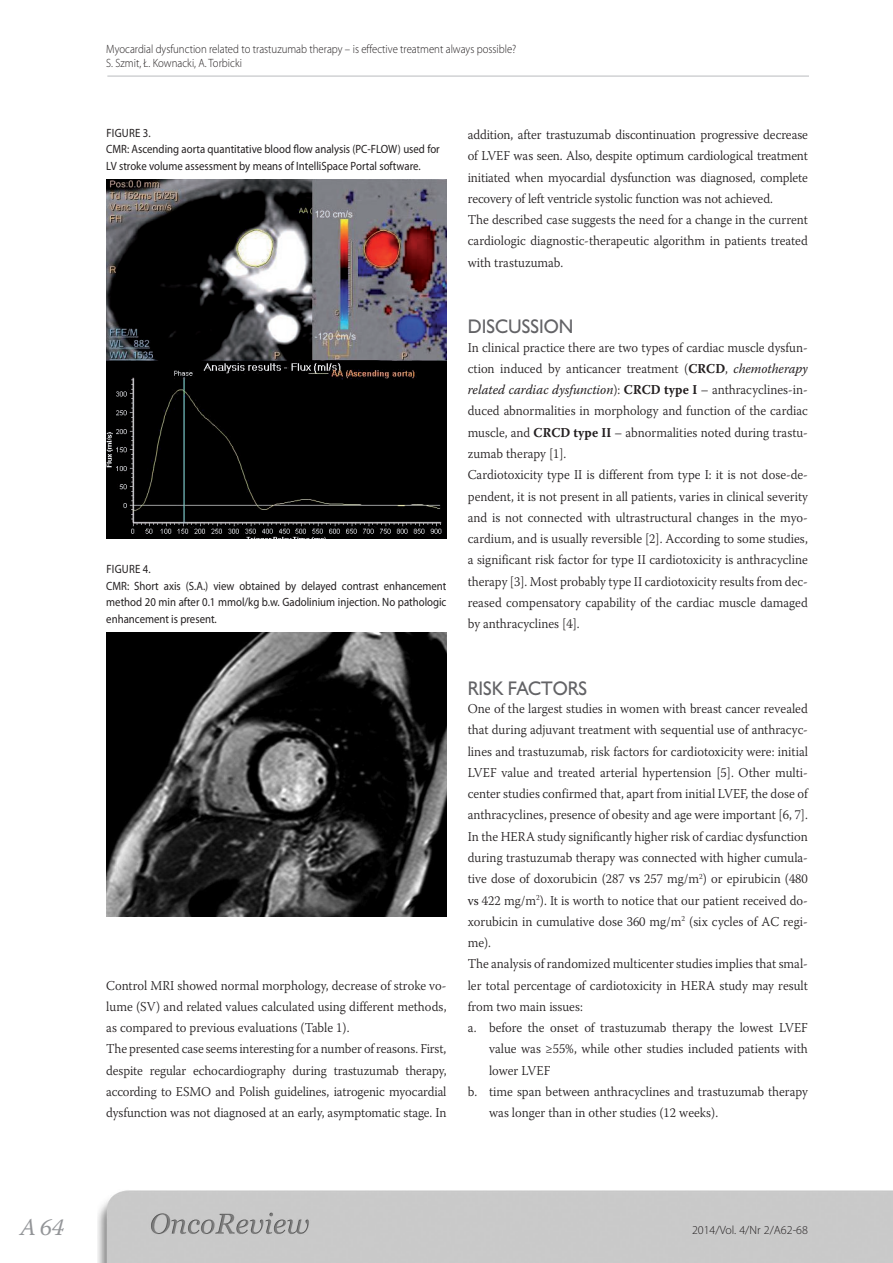
<style>
.page{position:relative;width:893px;height:1263px;background:#fff}
.page>*{position:absolute;margin:0;border:0;box-sizing:border-box;transform-origin:0 0}
.t1{font:italic 24px "Warnock Pro";color:#939598}
.t2{font:18px "Humanst 521 PL";color:#636366;scale:.95 1}
.t3{font:300 13.5px/21.3px "Warnock Pro";color:#231f20;scale:.95 1}
.t4{font:12px/16.5px "Myriad Pro";color:#231f20;scale:.9 1}
.t5{font:300 12px/13.5px "Myriad Pro";color:#231f20;scale:.9 1}
.t6{font:300 12px "Myriad Pro";color:#231f20}
.s1{font-weight:700}
.s2{font-weight:400;font-style:italic}
.s3{font-weight:400}
</style>
<div class="page">
<div style="left:98px;top:1190px;width:794px;height:73px;background:#c9c9c9"></div>
<hr style="left:107px;top:75px;width:702px;height:2px;background:#d1d2d4">
<img style="left:892px;top:1190px;width:1px;height:73px">
<img style="left:106px;top:180px;width:340px;height:359px">
<img style="left:106px;top:632px;width:340px;height:284px">
<h1 class="t1" style="left:20px;top:1212px;width:45px">A64</h1>
<p class="t5" style="left:106px;top:42px;width:457px">Myocardial dysfunction related to trastuzumab therapy – is effective treatment always possible?<br>S. Szmit, Ł. Kownacki, A. Torbicki</p>
<p class="t4" style="left:106px;top:124px;width:372px">Figure 3.<br>CMR: Ascending aorta quantitative blood flow analysis (PC-FLOW) used for<br>LV stroke volume assessment by means of I ntelliSpace Portal software.</p>
<p class="t4" style="left:106px;top:561px;width:379px">Figure 4.<br>CMR: Short axis (S.A.) view obtained by delayed contrast enhancement method 20 min after 0.1 mmol/kg b.w. Gadolinium injection. No pathologic enhancement is present.</p>
<p class="t3" style="left:106px;top:974px;width:360px">Control MRI showed normal morphology, decrease of stroke vo&shy;lume (SV) and related values calculated using different methods, as compared to previous evaluations (Table 1).<br>The presented case seems interesting for a number of reasons. First, despite regular echocardiography during trastuzumab therapy, according to ESMO and Polish guidelines, iatrogenic myocardial dysfunction was not diagnosed at an early, asymptomatic stage. In</p>
<p class="t3" style="left:468px;top:124px;width:360px">addition, after trastuzumab discontinuation progressive decrease of LVEF was seen. Also, despite optimum cardiological treatment initiated when myocardial dysfunction was diagnosed, complete recovery of left ventricle systolic function was not achieved.<br>The described case suggests the need for a change in the current cardiologic diagnostic-therapeutic algorithm in patients treated with trastuzumab.</p>
<h2 class="t2" style="left:468px;top:314px;width:113px">DISCUSSION</h2>
<p class="t3" style="left:468px;top:336px;width:360px">In clinical practice there are two types of cardiac muscle dysfun&shy;ction induced by anticancer treatment (<span class="s1">CRCD</span>, <span class="s2">chemotherapy related cardiac dysfunction</span>): <span class="s1">CRCD type I</span> – anthracyclines-in&shy;duced abnormalities in morphology and function of the cardiac muscle, and <span class="s1">CRCD type II</span> – abnormalities noted during trastu&shy;zumab therapy [1].<br>Cardiotoxicity type II is different from type I: it is not dose-de&shy;pendent, it is not present in all patients, varies in clinical severity and is not connected with ultrastructural changes in the myo&shy;cardium, and is usually reversible [2]. According to some studies, a significant risk factor for type II cardiotoxicity is anthracycline therapy [3]. Most probably type II cardiotoxicity results from dec&shy;reased compensatory capability of the cardiac muscle damaged by anthracyclines [4].</p>
<h2 class="t2" style="left:468px;top:676px;width:127px">RISK FACTORS</h2>
<p class="t3" style="left:468px;top:698px;width:360px">One of the largest studies in women with breast cancer revealed</p>
<p class="t3" style="left:468px;top:719px;width:360px">that during adjuvant treatment with sequential use of anthracyc-</p>
<p class="t3" style="left:468px;top:740px;width:360px">lines and trastuzumab, risk factors for cardiotoxicity were: initial</p>
<p class="t3" style="left:468px;top:762px;width:360px">LVEF value and treated arterial hypertension [5]. Other multi-</p>
<p class="t3" style="left:468px;top:783px;width:360px">center studies confirmed that, apart from initial LVEF, the dose of</p>
<p class="t3" style="left:468px;top:804px;width:360px">anthracyclines, presence of obesity and age were important [6, 7].</p>
<p class="t3" style="left:468px;top:825px;width:360px">In the HERA study significantly higher risk of cardiac dysfunction</p>
<p class="t3" style="left:468px;top:847px;width:360px">during trastuzumab therapy was connected with higher cumula-</p>
<p class="t3" style="left:468px;top:868px;width:360px">tive dose of doxorubicin (287 <span class="s3">vs</span> 257 mg/m<sup>2</sup>) or epirubicin (480</p>
<p class="t3" style="left:468px;top:889px;width:360px"><span class="s3">vs</span> 422 mg/m<sup>2</sup>). It is worth to notice that our patient received do-</p>
<p class="t3" style="left:468px;top:910px;width:360px">xorubicin in cumulative dose 360 mg/m<sup>2</sup> (six cycles of AC regi-</p>
<p class="t3" style="left:468px;top:932px;width:26px">me).</p>
<p class="t3" style="left:468px;top:953px;width:360px">The analysis of randomized multicenter studies implies that smal-</p>
<p class="t3" style="left:468px;top:974px;width:360px">ler total percentage of cardiotoxicity in HERA study may result</p>
<p class="t3" style="left:468px;top:995px;width:123px">from two main issues:</p>
<p class="t3" style="left:468px;top:1017px;width:360px">a. before the onset of trastuzumab therapy the lowest LVEF</p>
<p class="t3" style="left:489px;top:1038px;width:337px">value was ≥55%, while other studies included patients with</p>
<p class="t3" style="left:489px;top:1059px;width:66px">lower LVEF</p>
<p class="t3" style="left:468px;top:1080px;width:360px">b. time span between anthracyclines and trastuzumab therapy</p>
<p class="t3" style="left:489px;top:1102px;width:243px">was longer than in other studies (12 weeks).</p>
<p class="t6" style="left:692px;top:1223px;width:117px">2014/Vol. 4/Nr 2/A62-68</p>
</div>
